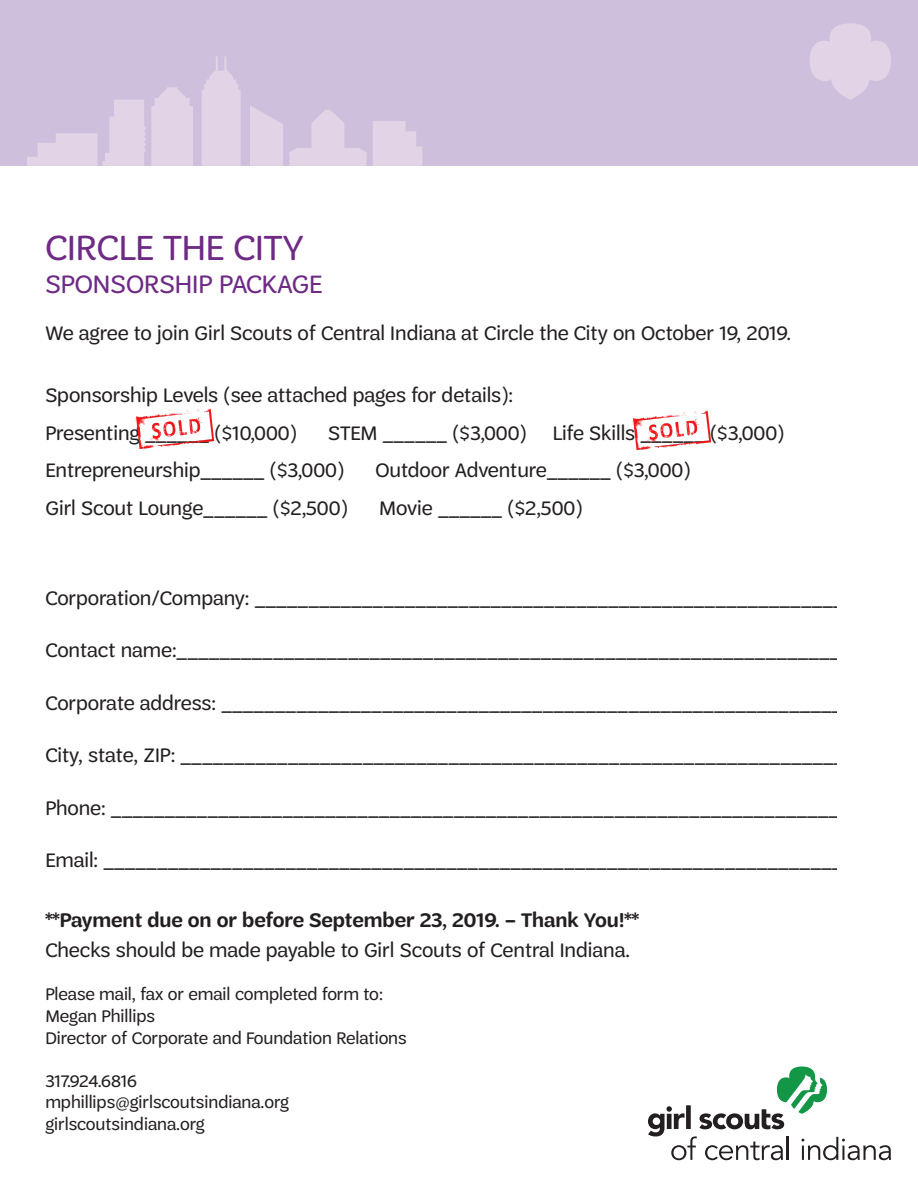
<style>
.page{position:relative;width:918px;height:1188px;background:#fff}
.page>*{position:absolute;margin:0;border:0;box-sizing:border-box;transform-origin:0 0}
.t1{font:37.5px "Trefoil Sans";color:#6e2a85}
.t2{font:27px "Trefoil Sans";color:#6e2a85}
.t3{font:21px "Trefoil Sans";color:#231f20}
.t4{font:600 21px "Trefoil Sans";color:#231f20}
.t5{font:18px "Trefoil Sans";color:#231f20}
</style>
<div class="page">
<div style="left:0;top:0;width:918px;height:166px;background:#cebfdd"></div>
<svg style="left:202px;top:56px;width:39px;height:110px"></svg>
<svg style="left:250px;top:106px;width:172px;height:60px"></svg>
<svg style="left:27px;top:87px;width:166px;height:79px"></svg>
<svg style="left:648px;top:1066px;width:243px;height:94px"></svg>
<svg style="left:810px;top:23px;width:81px;height:77px"></svg>
<img style="left:135px;top:408px;width:80px;height:41px">
<img style="left:632px;top:410px;width:80px;height:41px">
<p class="t1" style="left:45px;top:228px;width:260px">CIRCLE THE CITY</p>
<p class="t2" style="left:45px;top:269px;width:278px">SPONSORSHIP PACKAGE</p>
<p class="t3" style="left:45px;top:321px;width:747px">We agree to join Girl Scouts of Central Indiana at Circle the City on October 19, 2019.</p>
<p class="t3" style="left:45px;top:384px;width:469px">Sponsorship Levels (see attached pages for details):</p>
<p class="t3" style="left:45px;top:421px;width:253px">Presenting ______ ($10,000)</p>
<p class="t3" style="left:328px;top:421px;width:458px">STEM ______ ($3,000) Life Skills ______ ($3,000)</p>
<p class="t3" style="left:45px;top:459px;width:301px">Entrepreneurship______ ($3,000)</p>
<p class="t3" style="left:375px;top:459px;width:317px">Outdoor Adventure______ ($3,000)</p>
<p class="t3" style="left:45px;top:496px;width:304px">Girl Scout Lounge______ ($2,500)</p>
<p class="t3" style="left:379px;top:496px;width:205px">Movie ______ ($2,500)</p>
<p class="t3" style="left:45px;top:586px;width:811px">Corporation/Company: ________________________________________________________</p>
<p class="t3" style="left:45px;top:639px;width:808px">Contact name:_______________________________________________________________</p>
<p class="t3" style="left:45px;top:691px;width:809px">Corporate address: ___________________________________________________________</p>
<p class="t3" style="left:45px;top:744px;width:811px">City, state, ZIP: _______________________________________________________________</p>
<p class="t3" style="left:45px;top:796px;width:806px">Phone: _____________________________________________________________________</p>
<p class="t3" style="left:45px;top:849px;width:809px">Email: ______________________________________________________________________</p>
<p class="t4" style="left:45px;top:909px;width:595px">**Payment due on or before September 23, 2019. – Thank You!**</p>
<p class="t3" style="left:45px;top:939px;width:586px">Checks should be made payable to Girl Scouts of Central Indiana.</p>
<p class="t5" style="left:45px;top:985px;width:339px">Please mail, fax or email completed form to:</p>
<p class="t5" style="left:45px;top:1006px;width:111px">Megan Phillips</p>
<p class="t5" style="left:45px;top:1028px;width:363px">Director of Corporate and Foundation Relations</p>
<p class="t5" style="left:45px;top:1071px;width:93px">317.924.6816</p>
<p class="t5" style="left:45px;top:1093px;width:245px">mphillips@girlscoutsindiana.org</p>
<p class="t5" style="left:45px;top:1114px;width:161px">girlscoutsindiana.org</p>
</div>
